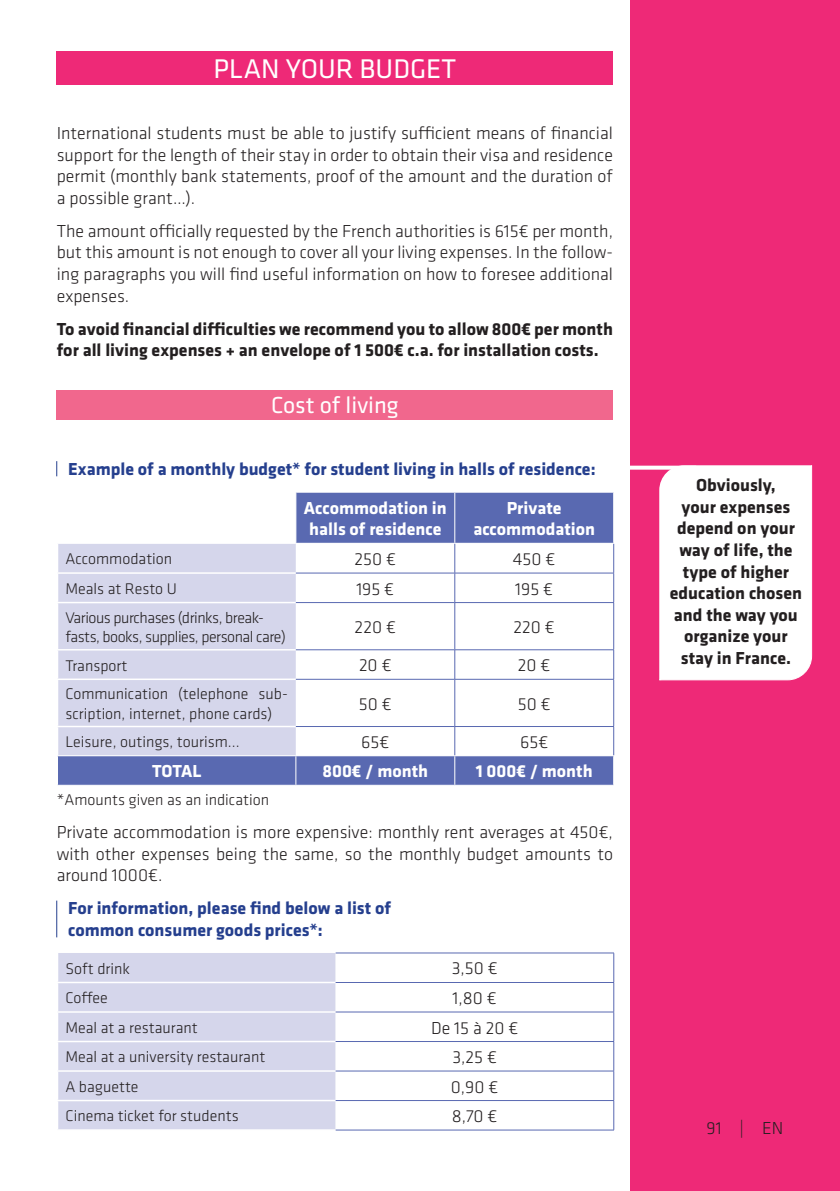
<style>
.page{position:relative;width:840px;height:1191px;background:#fff}
.page>*{position:absolute;margin:0;border:0;box-sizing:border-box;transform-origin:0 0}
.t1{font:28px "Klavika Basic";color:#fff}
.t2{font:24px "Klavika Basic";color:#fff}
.t3{font:300 18px/21.6px "Klavika Basic";color:#231f20;text-align:justify}
.t4{font:700 18px/21.6px "Klavika Basic";color:#231f20}
.t5{font:700 18px/21.6px "Klavika Basic";color:#253f8e}
.t6{font:700 18px/21.6px "Klavika Basic";color:#fff}
.t7{font:300 16px/19.2px "Klavika Basic";color:#231f20}
.t8{font:300 16px/19.2px "Klavika Basic";letter-spacing:-.03em;color:#231f20}
</style>
<div class="page">
<div style="left:57px;top:51px;width:555px;height:34px;background:#ee2977"></div>
<div style="left:57px;top:390px;width:555px;height:29px;background:#f1678d"></div>
<svg style="left:56px;top:461px;width:1px;height:15px"></svg>
<hr style="left:56px;top:900px;width:1px;height:37px;background:#253f8e">
<svg style="left:58px;top:492px;width:555px;height:292px;fill:#5969b1"></svg>
<div style="left:58px;top:544px;width:238px;height:211px;background:#d5d6eb"></div>
<svg style="left:296px;top:544px;width:317px;height:211px"></svg>
<hr style="left:454px;top:492px;width:1px;height:51px;background:#fff">
<hr style="left:57px;top:543px;width:239px;height:1px;background:#fff">
<hr style="left:296px;top:543px;width:158px;height:1px;background:#fff">
<hr style="left:454px;top:543px;width:160px;height:1px;background:#fff">
<hr style="left:57px;top:755px;width:239px;height:1px;background:#fff">
<hr style="left:296px;top:755px;width:158px;height:1px;background:#fff">
<svg style="left:295px;top:756px;width:1px;height:28px"></svg>
<hr style="left:454px;top:755px;width:160px;height:1px;background:#fff">
<hr style="left:57px;top:572px;width:239px;height:2px;background:#fff">
<hr style="left:57px;top:602px;width:239px;height:1px;background:#fff">
<hr style="left:57px;top:649px;width:239px;height:1px;background:#fff">
<hr style="left:57px;top:678px;width:239px;height:2px;background:#fff">
<hr style="left:57px;top:725px;width:239px;height:2px;background:#fff">
<hr style="left:296px;top:573px;width:158px;height:1px;background:#5969b1">
<hr style="left:454px;top:573px;width:159px;height:1px;background:#5969b1">
<svg style="left:454px;top:544px;width:1px;height:58px"></svg>
<svg style="left:613px;top:544px;width:1px;height:58px"></svg>
<hr style="left:296px;top:602px;width:158px;height:1px;background:#5969b1">
<hr style="left:454px;top:602px;width:159px;height:1px;background:#5969b1">
<hr style="left:454px;top:603px;width:1px;height:46px;background:#5969b1">
<hr style="left:613px;top:603px;width:1px;height:46px;background:#5969b1">
<hr style="left:296px;top:649px;width:158px;height:1px;background:#5969b1">
<hr style="left:454px;top:649px;width:159px;height:1px;background:#5969b1">
<svg style="left:454px;top:650px;width:1px;height:29px"></svg>
<svg style="left:613px;top:650px;width:1px;height:29px"></svg>
<hr style="left:296px;top:679px;width:158px;height:1px;background:#5969b1">
<hr style="left:454px;top:679px;width:159px;height:1px;background:#5969b1">
<hr style="left:454px;top:679px;width:1px;height:47px;background:#5969b1">
<hr style="left:613px;top:679px;width:1px;height:47px;background:#5969b1">
<hr style="left:296px;top:726px;width:158px;height:1px;background:#5969b1">
<hr style="left:454px;top:726px;width:159px;height:1px;background:#5969b1">
<svg style="left:454px;top:726px;width:1px;height:58px"></svg>
<svg style="left:613px;top:726px;width:1px;height:58px"></svg>
<hr style="left:295px;top:492px;width:1px;height:51px;background:#fff">
<div style="left:58px;top:953px;width:277px;height:176px;background:#d5d6eb"></div>
<svg style="left:335px;top:953px;width:278px;height:176px"></svg>
<hr style="left:57px;top:981px;width:278px;height:2px;background:#fff">
<hr style="left:57px;top:1011px;width:278px;height:1px;background:#fff">
<hr style="left:57px;top:1040px;width:278px;height:2px;background:#fff">
<hr style="left:57px;top:1070px;width:278px;height:1px;background:#fff">
<hr style="left:57px;top:1099px;width:278px;height:2px;background:#fff">
<hr style="left:335px;top:952px;width:278px;height:1px;background:#5969b1">
<hr style="left:335px;top:982px;width:278px;height:1px;background:#5969b1">
<hr style="left:335px;top:1011px;width:278px;height:1px;background:#5969b1">
<hr style="left:335px;top:1041px;width:278px;height:1px;background:#5969b1">
<hr style="left:335px;top:1070px;width:278px;height:1px;background:#5969b1">
<hr style="left:335px;top:1100px;width:278px;height:1px;background:#5969b1">
<svg style="left:613px;top:953px;width:1px;height:176px"></svg>
<hr style="left:335px;top:1129px;width:278px;height:1px;background:#5969b1">
<div style="left:630px;top:0;width:209px;height:1191px;background:#ee2977"></div>
<div style="left:658px;top:465px;width:155px;height:216px;background:#fff"></div>
<svg style="left:630px;top:465px;width:65px;height:4px"></svg>
<h1 class="t1" style="left:213px;top:50px;width:244px">PLAN YOUR BUDGET</h1>
<p class="t3" style="left:57px;top:122px;width:557px">International students must be able to justify sufficient means of financial support for the length of their stay in order to obtain their visa and residence permit (monthly bank statements, proof of the amount and the duration of a possible grant…).</p>
<p class="t3" style="left:57px;top:220px;width:557px">The amount officially requested by the French authorities is 615€ per month, but this amount is not enough to cover all your living expenses. In the follow&shy;ing paragraphs you will find useful information on how to foresee additional expenses.</p>
<p class="t4" style="left:57px;top:317px;width:557px">To avoid financial difficulties we recommend you to allow 800€ per month for all living expenses + an envelope of 1 500€ c.a. for installation costs.</p>
<h2 class="t2" style="left:271px;top:390px;width:129px">Cost of living</h2>
<p class="t5" style="left:68px;top:457px;width:528px">Example of a monthly budget* for student living in halls of residence:</p>
<p class="t6" style="left:304px;top:496px;width:144px">Accommodation in halls of residence</p>
<p class="t6" style="left:473px;top:496px;width:123px;text-align:center">Private accommodation</p>
<p class="t7" style="left:65px;top:549px;width:108px">Accommodation</p>
<p class="t3" style="left:354px;top:548px;width:43px">250 €</p>
<p class="t3" style="left:512px;top:548px;width:44px">450 €</p>
<p class="t7" style="left:65px;top:579px;width:113px">Meals at Resto U</p>
<p class="t3" style="left:356px;top:577px;width:39px">195 €</p>
<p class="t3" style="left:515px;top:577px;width:39px">195 €</p>
<p class="t8" style="left:65px;top:607px;width:222px">Various purchases (drinks, break&shy;fasts, books, supplies, personal care)</p>
<p class="t3" style="left:354px;top:616px;width:43px">220 €</p>
<p class="t3" style="left:513px;top:616px;width:43px">220 €</p>
<p class="t7" style="left:65px;top:655px;width:63px">Transport</p>
<p class="t3" style="left:359px;top:654px;width:34px">20 €</p>
<p class="t3" style="left:517px;top:654px;width:34px">20 €</p>
<p class="t7" style="left:65px;top:684px;width:224px">Communication (telephone sub&shy;scription, internet, phone cards)</p>
<p class="t3" style="left:358px;top:692px;width:34px">50 €</p>
<p class="t3" style="left:517px;top:692px;width:34px">50 €</p>
<p class="t7" style="left:65px;top:732px;width:175px">Leisure, outings, tourism...</p>
<p class="t3" style="left:361px;top:731px;width:30px">65€</p>
<p class="t3" style="left:520px;top:731px;width:30px">65€</p>
<p class="t6" style="left:152px;top:759px;width:51px">TOTAL</p>
<p class="t6" style="left:322px;top:759px;width:107px">800€ / month</p>
<p class="t6" style="left:475px;top:759px;width:118px">1 000€ / month</p>
<p class="t7" style="left:57px;top:790px;width:214px">*Amounts given as an indication</p>
<p class="t3" style="left:57px;top:821px;width:557px">Private accommodation is more expensive: monthly rent averages at 450€, with other expenses being the same, so the monthly budget amounts to around 1000€.</p>
<p class="t5" style="left:68px;top:896px;width:324px">For information, please find below a list of common consumer goods prices*:</p>
<p class="t7" style="left:65px;top:958px;width:66px">Soft drink</p>
<p class="t3" style="left:451px;top:957px;width:47px">3,50 €</p>
<p class="t7" style="left:65px;top:988px;width:44px">Coffee</p>
<p class="t3" style="left:452px;top:987px;width:46px">1,80 €</p>
<p class="t7" style="left:65px;top:1017px;width:134px">Meal at a restaurant</p>
<p class="t3" style="left:431px;top:1016px;width:89px">De 15 à 20 €</p>
<p class="t7" style="left:65px;top:1047px;width:201px">Meal at a university restaurant</p>
<p class="t3" style="left:452px;top:1046px;width:46px">3,25 €</p>
<p class="t7" style="left:65px;top:1076px;width:75px">A baguette</p>
<p class="t3" style="left:450px;top:1075px;width:49px">0,90 €</p>
<p class="t7" style="left:65px;top:1106px;width:175px">Cinema ticket for students</p>
<p class="t3" style="left:451px;top:1105px;width:47px">8,70 €</p>
<p class="t4" style="left:669px;top:473px;width:134px;text-align:center">Obviously,<br>your expenses depend on your way of life, the type of higher education chosen and the way you organize your stay in France.</p>
<p class="t3" style="left:706px;top:1117px;width:78px">91 | EN</p>
</div>
